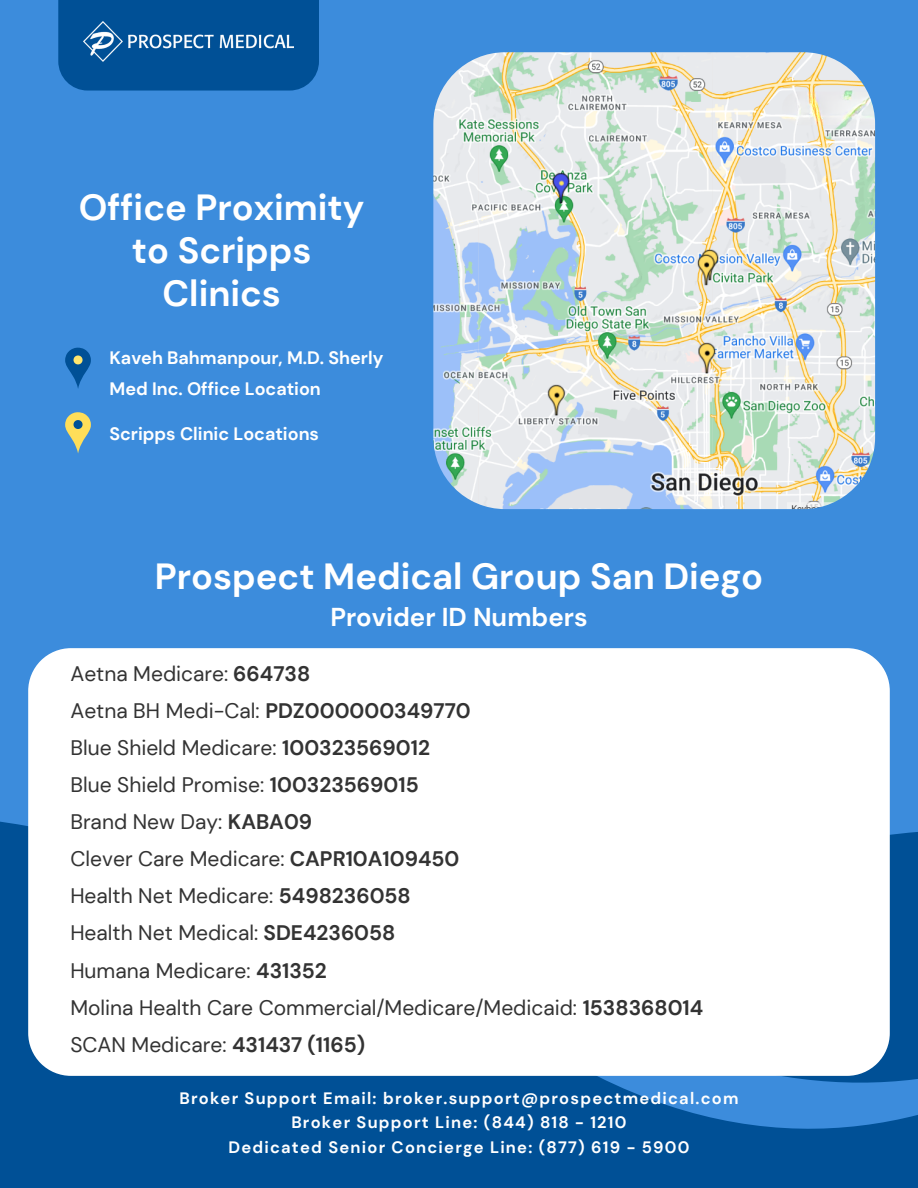
<style>
.page{position:relative;width:918px;height:1188px;background:#3c8cdc}
.page>*{position:absolute;margin:0;border:0;box-sizing:border-box;transform-origin:0 0}
.t1{font:700 36.3px/42.8px "DM Sans";color:#fff;text-align:center}
.t2{font:700 25.8px "DM Sans";color:#fff}
.t3{font:21px "DM Sans";color:#333}
.t4{font:700 18px/31.5px "DM Sans";color:#fff}
.t5{font:700 16.5px "DM Sans";letter-spacing:.075em;color:#fff}
.s1{font-weight:700}
</style>
<div class="page">
<svg style="left:0;top:821px;width:918px;height:367px;fill:#005096"></svg>
<svg style="left:433px;top:52px;width:443px;height:458px;fill:#e8eaed"></svg>
<div style="left:58px;top:0;width:261px;height:91px;background:#005096"></div>
<img style="left:83px;top:21px;width:211px;height:41px">
<div style="left:28px;top:648px;width:862px;height:428px;background:#fff"></div>
<svg style="left:65px;top:412px;width:26px;height:41px"></svg>
<svg style="left:65px;top:347px;width:26px;height:42px"></svg>
<p class="t1" style="left:79px;top:187px;width:287px">Office Proximity to Scripps<br>Clinics</p>
<p class="t4" style="left:109px;top:342px;width:275px">Kaveh Bahmanpour, M.D. Sherly<br>Med Inc. Office Location</p>
<p class="t4" style="left:109px;top:418px;width:211px">Scripps Clinic Locations</p>
<p class="t1" style="left:155px;top:555px;width:610px">Prospect Medical Group San Diego</p>
<p class="t2" style="left:330px;top:601px;width:259px">Provider ID Numbers</p>
<p class="t3" style="left:70px;top:660px;width:241px">Aetna Medicare: <span class="s1">664738</span></p>
<p class="t3" style="left:70px;top:697px;width:402px">Aetna BH Medi-Cal: <span class="s1">PDZ000000349770</span></p>
<p class="t3" style="left:70px;top:734px;width:361px">Blue Shield Medicare: <span class="s1">100323569012</span></p>
<p class="t3" style="left:70px;top:771px;width:350px">Blue Shield Promise: <span class="s1">100323569015</span></p>
<p class="t3" style="left:70px;top:808px;width:243px">Brand New Day: <span class="s1">KABA09</span></p>
<p class="t3" style="left:70px;top:845px;width:391px">Clever Care Medicare: <span class="s1">CAPR10A109450</span></p>
<p class="t3" style="left:70px;top:882px;width:342px">Health Net Medicare: <span class="s1">5498236058</span></p>
<p class="t3" style="left:70px;top:920px;width:327px">Health Net Medical: <span class="s1">SDE4236058</span></p>
<p class="t3" style="left:70px;top:957px;width:258px">Humana Medicare: <span class="s1">431352</span></p>
<p class="t3" style="left:70px;top:994px;width:634px">Molina Health Care Commercial/Medicare/Medicaid: <span class="s1">1538368014</span></p>
<p class="t3" style="left:70px;top:1031px;width:296px">SCAN Medicare: <span class="s1">431437 (1165)</span></p>
<p class="t5" style="left:179px;top:1087px;width:561px">Broker Support Email: broker.support@prospectmedical.com</p>
<p class="t5" style="left:291px;top:1112px;width:337px">Broker Support Line: (844) 818 - 1210</p>
<p class="t5" style="left:228px;top:1137px;width:463px">Dedicated Senior Concierge Line: (877) 619 - 5900</p>
</div>
